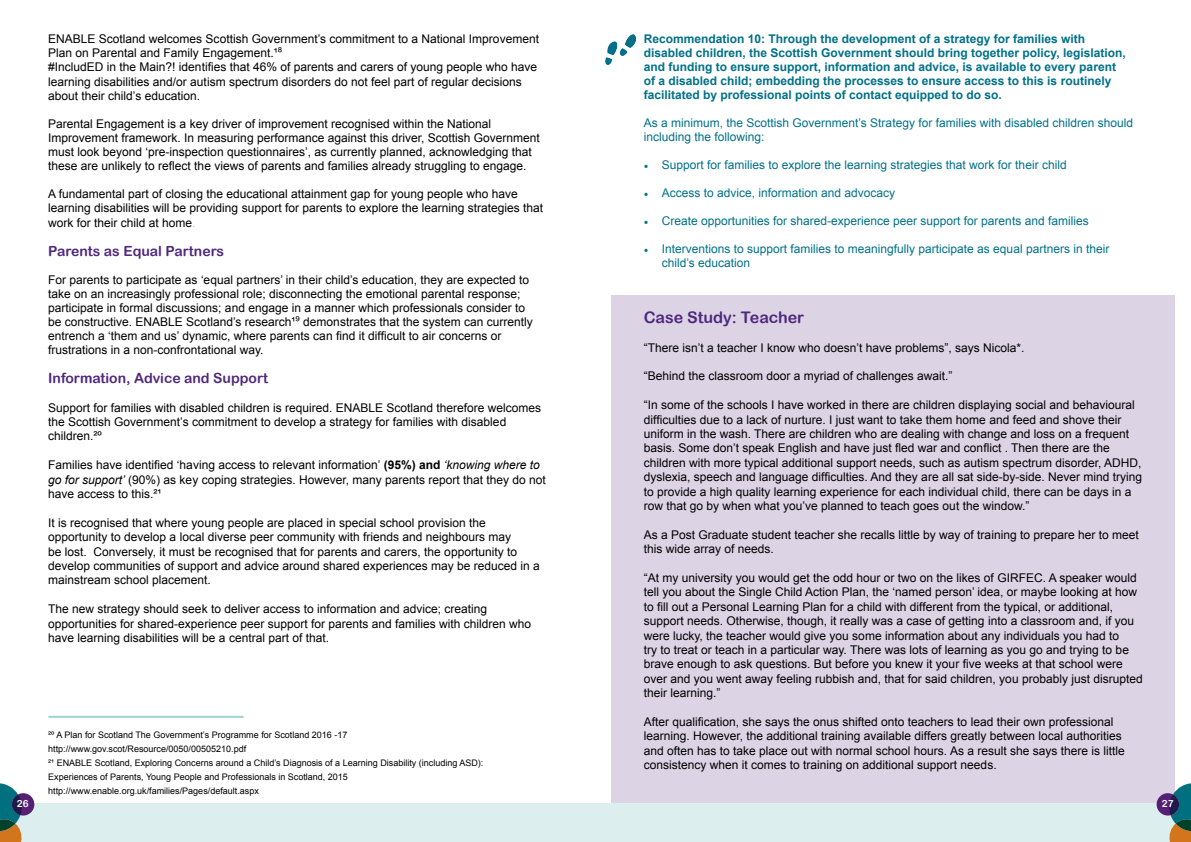
<style>
.page{position:relative;width:1191px;height:842px;background:#fff}
.page>*{position:absolute;margin:0;border:0;box-sizing:border-box;transform-origin:0 0}
.t1{font:16px "Arial Rounded MT Bold";color:#4f287c}
.t2{font:14px "Arial Rounded MT Bold";color:#4f287c}
.t3{font:12px/14.4px "Arial";color:#000}
.t4{font:12px/14px "Arial";color:#007188}
.t5{font:700 12px/14px "Arial";color:#007188}
.t6{font:9.8px "Arial Rounded MT Bold";color:#fff}
.t7{font:9px/14px "Arial";color:#000}
.s1{font-family:"Helvetica Neue"}
.s2{color:#9dd3cf}
.s3{font-weight:700}
.s4{font-style:italic}
.s5{font-family:"Minion Pro"}
</style>
<div class="page">
<div style="left:611px;top:296px;width:564px;height:513px;background:#dcd4e5"></div>
<div style="left:0;top:803px;width:595px;height:39px;background:#dceeed"></div>
<div style="left:12px;top:793px;width:22px;height:22px;background:#551f75;border-radius:50%"></div>
<svg style="left:0;top:783px;width:23px;height:59px"></svg>
<div style="left:595px;top:803px;width:596px;height:39px;background:#dceeed"></div>
<div style="left:1156px;top:793px;width:23px;height:22px;background:#551f75;border-radius:50%"></div>
<svg style="left:1168px;top:783px;width:23px;height:59px"></svg>
<img style="left:605px;top:34px;width:30px;height:30px">
<hr style="left:49px;top:716px;width:194px;height:2px;background:#9dd3cf">
<p class="t3" style="left:48px;top:32px;width:492px">ENABLE Scotland welcomes Scottish Government’s commitment to a National Improvement Plan on Parental and Family Engagement.¹<span class="s1">⁸<br></span>#IncludED in the Main?! identifies that 46% of parents and carers of young people who have learning disabilities and/or autism spectrum disorders do not feel part of regular decisions about their child’s education.</p>
<p class="t3" style="left:48px;top:117px;width:493px;line-height:14px">Parental Engagement is a key driver of improvement recognised within the National Improvement framework. In measuring performance against this driver, Scottish Government must look beyond ‘pre-inspection questionnaires’, as currently planned, acknowledging that these are unlikely to reflect the views of parents and families already struggling to engage.</p>
<p class="t3" style="left:48px;top:187px;width:496px">A fundamental part of closing the educational attainment gap for young people who have learning disabilities will be providing support for parents to explore the learning strategies that work for their child at home<span class="s2">.</span></p>
<p class="t2" style="left:48px;top:242px;width:177px">Parents as Equal Partners</p>
<p class="t3" style="left:48px;top:273px;width:486px;line-height:14px">For parents to participate as ‘equal partners’ in their child’s education, they are expected to take on an increasingly professional role; disconnecting the emotional parental response; participate in formal discussions; and engage in a manner which professionals consider to be constructive. ENABLE Scotland’s research¹<span class="s1">⁹</span> demonstrates that the system can currently entrench a ‘them and us’ dynamic, where parents can find it difficult to air concerns or frustrations in a non-confrontational way.</p>
<p class="t2" style="left:48px;top:370px;width:221px">Information, Advice and Support</p>
<p class="t3" style="left:48px;top:400px;width:494px">Support for families with disabled children is required. ENABLE Scotland therefore welcomes the Scottish Government’s commitment to develop a strategy for families with disabled children.²º</p>
<p class="t3" style="left:48px;top:458px;width:499px">Families have identified ‘having access to relevant information’ <span class="s3">(95%) and</span> <span class="s4">‘knowing where to go for support’</span> (90%) as key coping strategies. However, many parents report that they do not have access to this.²¹</p>
<p class="t3" style="left:48px;top:515px;width:493px">It is recognised that where young people are placed in special school provision the opportunity to develop a local diverse peer community with friends and neighbours may<br>be lost. Conversely, it must be recognised that for parents and carers, the opportunity to develop communities of support and advice around shared experiences may be reduced in a mainstream school placement.</p>
<p class="t3" style="left:48px;top:602px;width:484px">The new strategy should seek to deliver access to information and advice; creating opportunities for shared-experience peer support for parents and families with children who have learning disabilities will be a central part of that.</p>
<p class="t7" style="left:48px;top:728px;width:437px">²º A Plan for Scotland The Government’s Programme for Scotland 2016 -17 http://www.gov.scot/Resource/0050/00505210.pdf<br>²¹ ENABLE Scotland, Exploring Concerns around a Child’s Diagnosis of a Learning Disability (including ASD):<br>Experiences of Parents, Young People and Professionals in Scotland, 2015 http://www.enable.org.uk/families/Pages/default.aspx</p>
<p class="t5" style="left:643px;top:32px;width:483px">Recommendation 10: Through the development of a strategy for families with disabled children, the Scottish Government should bring together policy, legislation, and funding to ensure support, information and advice, is available to every parent of a disabled child; embedding the processes to ensure access to this is routinely facilitated by professional points of contact equipped to do so.</p>
<p class="t4" style="left:643px;top:116px;width:491px">As a minimum, the Scottish Government’s Strategy for families with disabled children should including the following:</p>
<p class="t4" style="left:643px;top:158px;width:424px"><span class="s5">•</span> Support for families to explore the learning strategies that work for their child</p>
<p class="t4" style="left:643px;top:186px;width:253px"><span class="s5">•</span> Access to advice, information and advocacy</p>
<p class="t4" style="left:643px;top:214px;width:446px"><span class="s5">•</span> Create opportunities for shared-experience peer support for parents and families</p>
<p class="t4" style="left:661px;top:242px;width:449px;text-indent:-18px"><span class="s5">•</span> Interventions to support families to meaningfully participate as equal partners in their child’s education</p>
<h1 class="t1" style="left:643px;top:308px;width:162px">Case Study: Teacher</h1>
<p class="t3" style="left:643px;top:340px;width:382px">“There isn’t a teacher I know who doesn’t have problems”, says Nicola*.</p>
<p class="t3" style="left:643px;top:369px;width:310px">“Behind the classroom door a myriad of challenges await.”</p>
<p class="t3" style="left:643px;top:398px;width:500px">“In some of the schools I have worked in there are children displaying social and behavioural difficulties due to a lack of nurture. I just want to take them home and feed and shove their uniform in the wash. There are children who are dealing with change and loss on a frequent basis. Some don’t speak English and have just fled war and conflict . Then there are the children with more typical additional support needs, such as autism spectrum disorder, ADHD, dyslexia, speech and language difficulties. And they are all sat side-by-side. Never mind trying to provide a high quality learning experience for each individual child, there can be days in a row that go by when what you’ve planned to teach goes out the window.”</p>
<p class="t3" style="left:643px;top:527px;width:496px">As a Post Graduate student teacher she recalls little by way of training to prepare her to meet this wide array of needs.</p>
<p class="t3" style="left:643px;top:571px;width:500px">“At my university you would get the odd hour or two on the likes of GIRFEC. A speaker would tell you about the Single Child Action Plan, the ‘named person’ idea, or maybe looking at how to fill out a Personal Learning Plan for a child with different from the typical, or additional, support needs. Otherwise, though, it really was a case of getting into a classroom and, if you were lucky, the teacher would give you some information about any individuals you had to<br>try to treat or teach in a particular way. There was lots of learning as you go and trying to be brave enough to ask questions. But before you knew it your five weeks at that school were over and you went away feeling rubbish and, that for said children, you probably just disrupted their learning.”</p>
<p class="t3" style="left:643px;top:715px;width:482px">After qualification, she says the onus shifted onto teachers to lead their own professional learning. However, the additional training available differs greatly between local authorities and often has to take place out with normal school hours. As a result she says there is little consistency when it comes to training on additional support needs.</p>
<p class="t6" style="left:17px;top:798px;width:13px">26</p>
<p class="t6" style="left:1161px;top:798px;width:13px">27</p>
</div>
